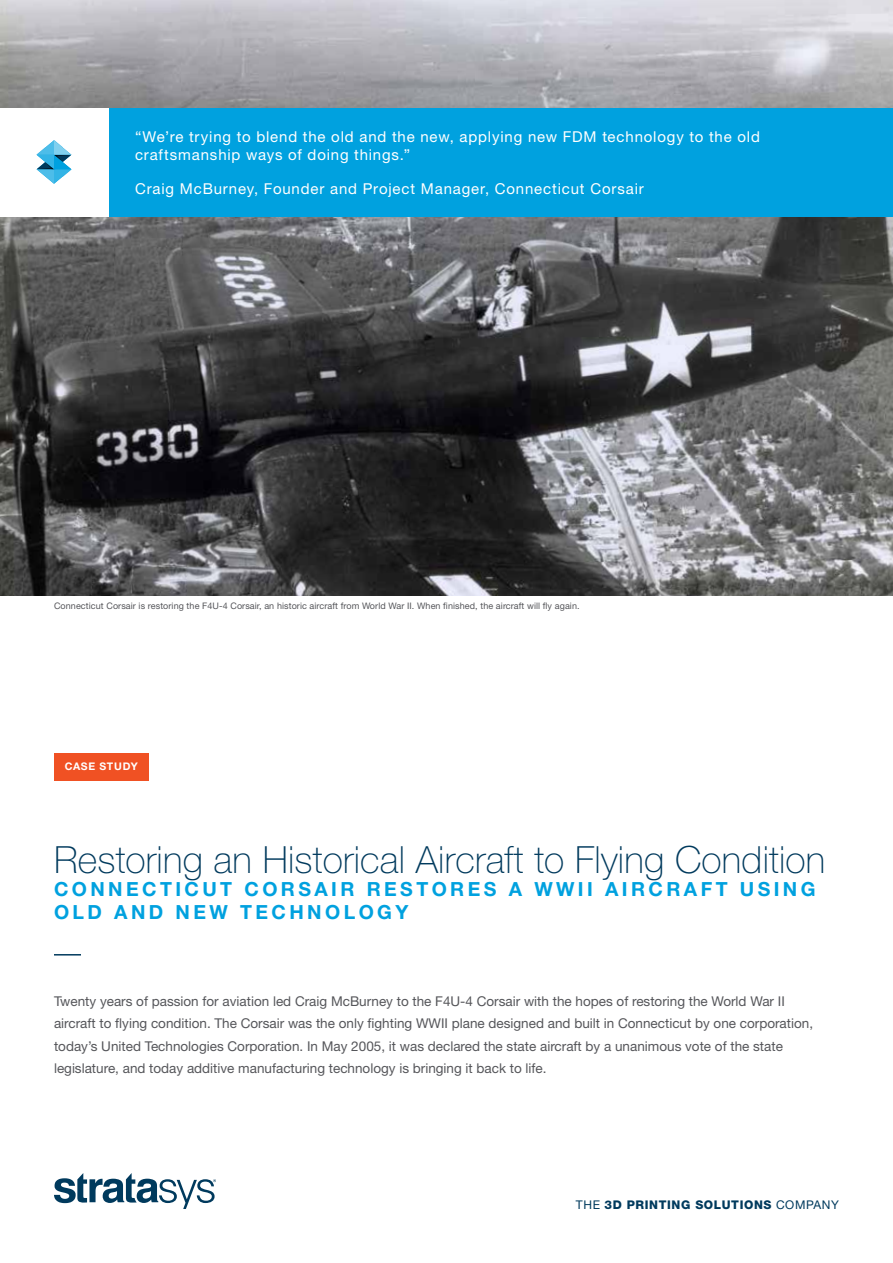
<style>
.page{position:relative;width:893px;height:1263px;background:#fff}
.page>*{position:absolute;margin:0;border:0;box-sizing:border-box;transform-origin:0 0}
.t1{font:100 37.5px "Helvetica Neue LT Std";letter-spacing:.005em;color:#003a5d}
.t2{font:700 19.5px/23.4px "Helvetica Neue LT Std";letter-spacing:.175em;color:#00a1df}
.t3{font:15px/18px "Helvetica Neue LT Std";letter-spacing:.055em;color:#fff}
.t4{font:13.5px/22.5px "Helvetica Neue LT Std";color:#55565a}
.t5{font:800 12px "Helvetica Neue LT Std";letter-spacing:.05em;color:#003a5d}
.t6{font:700 10.5px "Helvetica Neue LT Std";letter-spacing:.07em;color:#fff}
.t7{font:9px "Helvetica Neue LT Std";letter-spacing:.01em;color:#55565a}
.s1{font-weight:400}
</style>
<div class="page">
<svg style="left:54px;top:1173px;width:162px;height:36px"></svg>
<div style="left:54px;top:753px;width:94px;height:27px;background:#f05123"></div>
<img style="left:0;top:0;width:893px;height:595px">
<div style="left:105px;top:108px;width:788px;height:108px;background:#00a1df"></div>
<div style="left:0;top:108px;width:108px;height:108px;background:#fff"></div>
<svg style="left:37px;top:140px;width:34px;height:44px"></svg>
<svg style="left:54px;top:954px;width:27px;height:1px"></svg>
<p class="t3" style="left:135px;top:128px;width:626px">“We’re trying to blend the old and the new, applying new FDM technology to the old craftsmanship ways of doing things.”</p>
<p class="t3" style="left:135px;top:180px;width:510px">Craig McBurney, Founder and Project Manager, Connecticut Corsair</p>
<p class="t7" style="left:54px;top:600px;width:527px">Connecticut Corsair is restoring the F4U-4 Corsair, an historic aircraft from World War II. When finished, the aircraft will fly again.</p>
<p class="t6" style="left:65px;top:760px;width:75px">CASE STUDY</p>
<h1 class="t1" style="left:54px;top:838px;width:773px">Restoring an Historical Aircraft to Flying Condition</h1>
<h2 class="t2" style="left:54px;top:877px;width:763px">CONNECTICUT CORSAIR RESTORES A WWII AIRCRAFT USING<br>OLD AND NEW TECHNOLOGY</h2>
<p class="t4" style="left:54px;top:989px;width:761px">Twenty years of passion for aviation led Craig McBurney to the F4U-4 Corsair with the hopes of restoring the World War II aircraft to flying condition. The Corsair was the only fighting WWII plane designed and built in Connecticut by one corporation, today’s United Technologies Corporation. In May 2005, it was declared the state aircraft by a unanimous vote of the state legislature, and today additive manufacturing technology is bringing it back to life.</p>
<p class="t5" style="left:576px;top:1197px;width:265px"><span class="s1">THE</span> 3D PRINTING SOLUTIONS <span class="s1">COMPANY</span></p>
</div>
